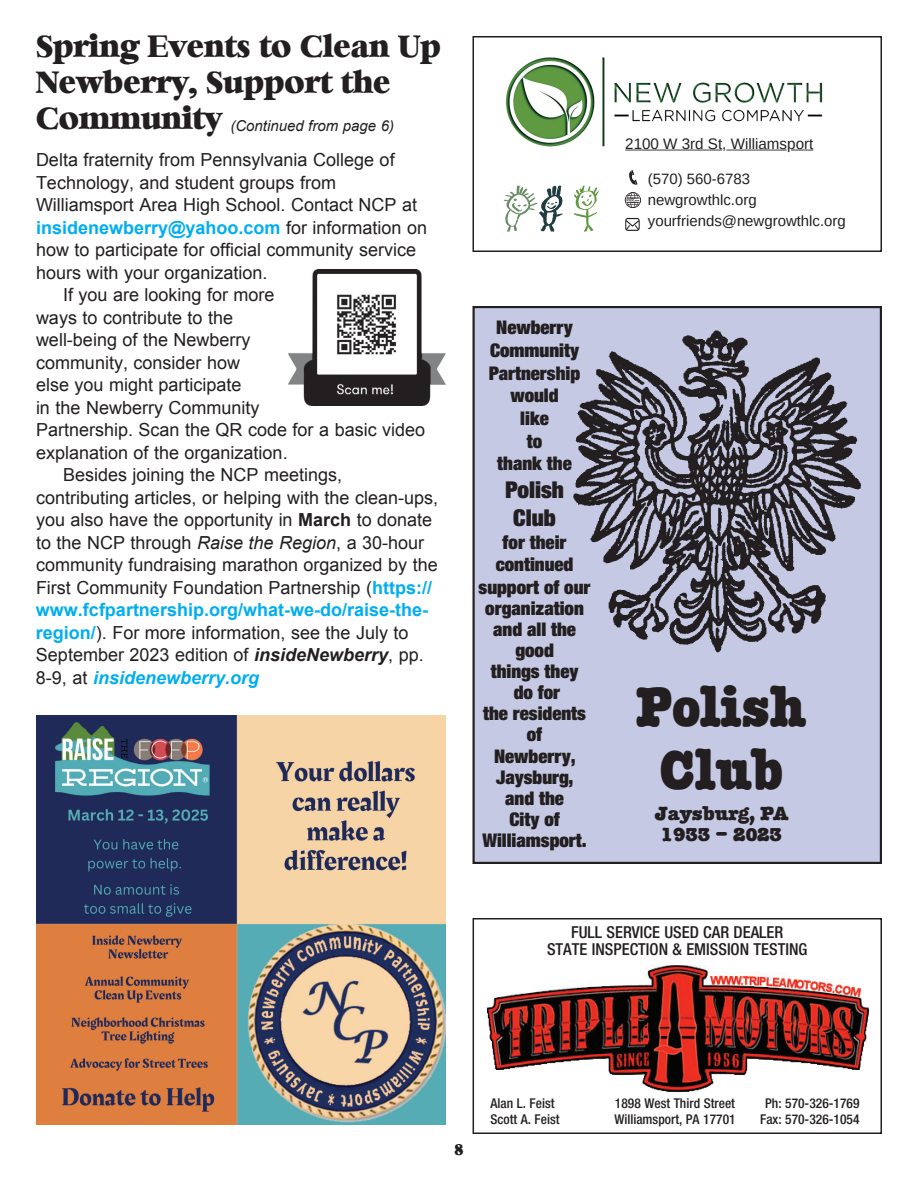
<style>
.page{position:relative;width:918px;height:1188px;background:#fff}
.page>*{position:absolute;margin:0;border:0;box-sizing:border-box;transform-origin:0 0}
.t1{font:800 52.5px/63px "Typer";color:#231f20;text-align:center;scale:.9 1}
.t2{font:30px/36px "Bianca";color:#231f20;scale:.9 1}
.t3{font:900 condensed 23.25px/27.9px "Helvetica Neue LT Pro";color:#231f20;text-align:center}
.t4{font:900 condensed 18.9px/21.3px "Helvetica Neue LT Pro";color:#231f20;text-align:center}
.t5{font:18px "Arial";color:#231f20}
.t6{font:700 18px "Arial";color:#00aeef}
.t7{font:italic 700 18px "Arial";color:#00aeef}
.t8{font:800 18px/21px "Typer";color:#231f20;text-align:center}
.t9{font:500 condensed 16.5px/16.5px "Helvetica Neue LT Pro";color:#231f20;text-align:center}
.t10{font:15.15px "Arimo";color:#231f20}
.t11{font:15px/21px "Arimo";color:#231f20}
.t12{font:italic 15px "Arial";color:#231f20}
.t13{font:15px "Bianca";color:#231f20}
.t14{font:500 condensed 13.5px "Helvetica Neue LT Pro";color:#231f20}
.s1{font-weight:400;color:#231f20}
.s2{font-weight:700}
.s3{font-style:italic}
.s4{font-weight:700;color:#00aeef}
.s5{font-weight:700;font-style:italic}
.s6{font-weight:400;font-style:normal;color:#231f20}
</style>
<div class="page">
<img style="left:36px;top:716px;width:410px;height:409px">
<img style="left:288px;top:270px;width:158px;height:136px">
<img style="left:505px;top:57px;width:318px;height:94px">
<svg style="left:504px;top:185px;width:59px;height:47px"></svg>
<svg style="left:574px;top:185px;width:25px;height:47px"></svg>
<svg style="left:625px;top:192px;width:16px;height:16px"></svg>
<svg style="left:629px;top:170px;width:9px;height:15px"></svg>
<svg style="left:625px;top:218px;width:15px;height:12px"></svg>
<svg style="left:791px;top:150px;width:22px;height:1px"></svg>
<hr style="left:726px;top:150px;width:61px;height:1px;background:#231f20">
<hr style="left:625px;top:150px;width:97px;height:1px;background:#231f20">
<div style="left:472px;top:36px;width:410px;height:216px;border:2px solid #231f20"></div>
<div style="left:474px;top:307px;width:407px;height:556px;background:#c6c9e4"></div>
<img style="left:573px;top:330px;width:289px;height:323px">
<div style="left:473px;top:306px;width:409px;height:558px;border:2px solid #231f20"></div>
<img style="left:486px;top:966px;width:382px;height:126px">
<div style="left:473px;top:918px;width:409px;height:216px;border:2px solid #231f20"></div>
<h2 class="t2" style="left:36px;top:31px;width:451px">Spring Events to Clean Up<br>Newberry, Support the<br>Community</h2>
<p class="t5" style="left:36px;top:148px;width:360px">Delta fraternity from Pennsylvania College of</p>
<p class="t5" style="left:36px;top:170px;width:302px">Technology, and student groups from</p>
<p class="t5" style="left:36px;top:193px;width:383px">Williamsport Area High School. Contact NCP at</p>
<p class="t6" style="left:36px;top:215px;width:393px">insidenewberry@yahoo.com <span class="s1">for information on</span></p>
<p class="t5" style="left:36px;top:238px;width:382px">how to participate for official community service</p>
<p class="t5" style="left:36px;top:260px;width:233px">hours with your organization.</p>
<p class="t5" style="left:63px;top:283px;width:213px">If you are looking for more</p>
<p class="t5" style="left:36px;top:305px;width:199px">ways to contribute to the</p>
<p class="t5" style="left:36px;top:328px;width:216px">well-being of the Newberry</p>
<p class="t5" style="left:36px;top:350px;width:206px">community, consider how</p>
<p class="t5" style="left:36px;top:373px;width:207px">else you might participate</p>
<p class="t5" style="left:36px;top:395px;width:225px">in the Newberry Community</p>
<p class="t5" style="left:36px;top:418px;width:391px">Partnership. Scan the QR code for a basic video</p>
<p class="t5" style="left:36px;top:440px;width:253px">explanation of the organization.</p>
<p class="t5" style="left:63px;top:463px;width:281px">Besides joining the NCP meetings,</p>
<p class="t5" style="left:36px;top:485px;width:404px">contributing articles, or helping with the clean-ups,</p>
<p class="t5" style="left:36px;top:508px;width:398px">you also have the opportunity in <span class="s2">March</span> to donate</p>
<p class="t5" style="left:36px;top:530px;width:390px">to the NCP through <span class="s3">Raise the Region</span>, a 30-hour</p>
<p class="t5" style="left:36px;top:553px;width:403px">community fundraising marathon organized by the</p>
<p class="t5" style="left:36px;top:575px;width:398px">First Community Foundation Partnership (<span class="s4">https://</span></p>
<p class="t6" style="left:36px;top:598px;width:394px">www.fcfpartnership.org/what-we-do/raise-the-</p>
<p class="t5" style="left:36px;top:620px;width:374px"><span class="s4">region/</span>). For more information, see the July to</p>
<p class="t5" style="left:36px;top:643px;width:389px">September 2023 edition of <span class="s5">insideNewberry</span>, pp.</p>
<p class="t7" style="left:36px;top:666px;width:225px"><span class="s6">8-9, at</span> insidenewberry.org</p>
<p class="t12" style="left:230px;top:116px;width:165px">(Continued from page 6)</p>
<p class="t10" style="left:625px;top:134px;width:190px">2100 W 3rd St, Williamsport</p>
<p class="t4" style="left:489px;top:316px;width:93px;line-height:22.6px">Newberry<br>Community<br>Partnership would<br>like<br>to<br>thank the</p>
<p class="t3" style="left:505px;top:475px;width:60px">Polish<br>Club</p>
<p class="t4" style="left:479px;top:531px;width:113px">for their continued support of our organization and all the good<br>things they<br>do for<br>the residents of<br>Newberry,<br>Jaysburg,<br>and the<br>City of<br>Williamsport.</p>
<p class="t11" style="left:648px;top:168px;width:199px">(570) 560-6783 newgrowthlc.org yourfriends@newgrowthlc.org</p>
<h1 class="t1" style="left:636px;top:678px;width:190px">Polish<br>Club</h1>
<p class="t8" style="left:655px;top:804px;width:135px">Jaysburg, PA<br>1933 – 2023</p>
<p class="t9" style="left:547px;top:924px;width:262px">FULL SERVICE USED CAR DEALER<br>STATE INSPECTION &amp; EMISSION TESTING</p>
<p class="t13" style="left:454px;top:1142px;width:11px">8</p>
<p class="t14" style="left:490px;top:1095px;width:66px">Alan L. Feist</p>
<p class="t14" style="left:615px;top:1095px;width:122px">1898 West Third Street</p>
<p class="t14" style="left:765px;top:1095px;width:96px">Ph: 570-326-1769</p>
<p class="t14" style="left:490px;top:1111px;width:71px">Scott A. Feist</p>
<p class="t14" style="left:614px;top:1111px;width:123px">Williamsport, PA 17701</p>
<p class="t14" style="left:760px;top:1111px;width:101px">Fax: 570-326-1054</p>
</div>
